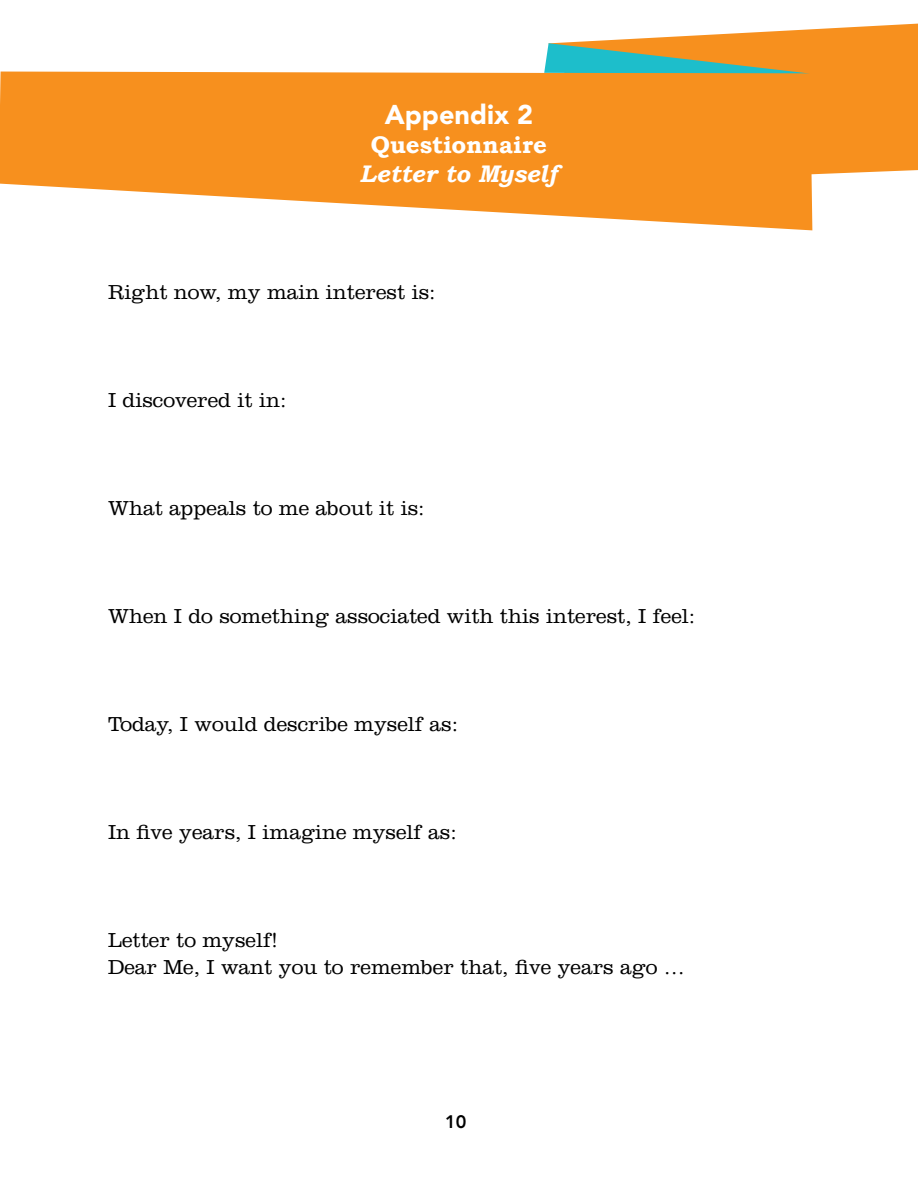
<style>
.page{position:relative;width:918px;height:1188px;background:#fff}
.page>*{position:absolute;margin:0;border:0;box-sizing:border-box;transform-origin:0 0}
.t1{font:900 27px "Avenir";color:#fff}
.t2{font:italic 700 24px "Bookman Old Style";letter-spacing:.005em;color:#fff}
.t3{font:700 24px "Bookman Old Style";color:#fff}
.t4{font:300 21px/27px "Clarendon";color:#000}
.t5{font:800 18px "Avenir";color:#000}
</style>
<div class="page">
<svg style="left:556px;top:24px;width:362px;height:151px;fill:#f7901e"></svg>
<svg style="left:544px;top:43px;width:266px;height:29px;background:#90a671"></svg>
<svg style="left:0;top:72px;width:812px;height:158px;background:#f7a03f"></svg>
<p class="t1" style="left:385px;top:99px;width:150px">Appendix 2</p>
<p class="t3" style="left:371px;top:131px;width:178px">Questionnaire</p>
<p class="t2" style="left:360px;top:159px;width:199px">Letter to Myself</p>
<p class="t4" style="left:108px;top:278px;width:329px">Right now, my main interest is:</p>
<p class="t4" style="left:108px;top:386px;width:180px">I discovered it in:</p>
<p class="t4" style="left:108px;top:494px;width:318px">What appeals to me about it is:</p>
<p class="t4" style="left:108px;top:602px;width:589px">When I do something associated with this interest, I feel:</p>
<p class="t4" style="left:108px;top:710px;width:352px">Today, I would describe myself as:</p>
<p class="t4" style="left:108px;top:818px;width:350px">In five years, I imagine myself as:</p>
<p class="t4" style="left:108px;top:926px;width:578px">Letter to myself!<br>Dear Me, I want you to remember that, five years ago …</p>
<p class="t5" style="left:445px;top:1111px;width:23px">10</p>
</div>
